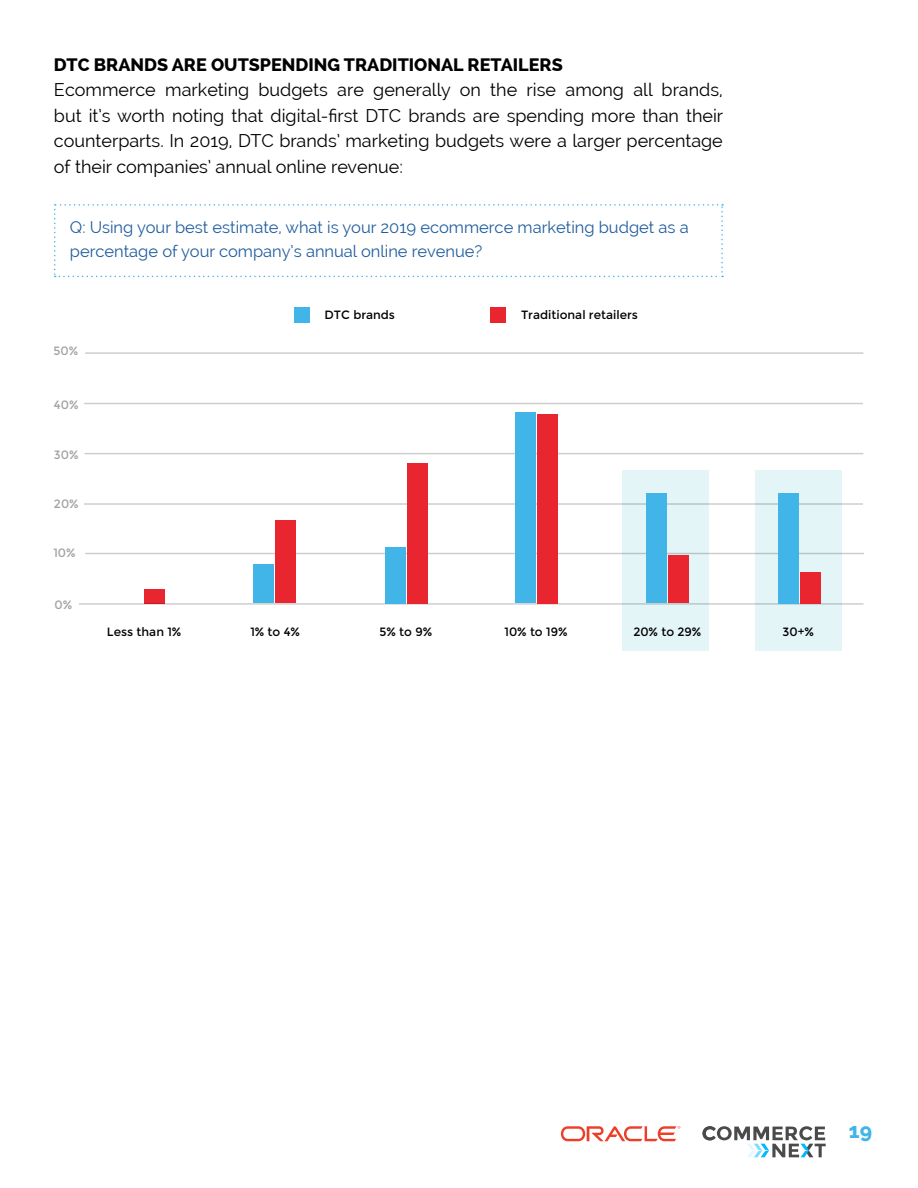
<style>
.page{position:relative;width:918px;height:1188px;background:#fff}
.page>*{position:absolute;margin:0;border:0;box-sizing:border-box;transform-origin:0 0}
.t1{font:800 21px "Raleway";color:#42b5e8}
.t2{font:18px/25.5px "Raleway";color:#000;text-align:justify}
.t3{font:800 18px "Raleway";color:#000}
.t4{font:16.5px/24px "Raleway";color:#215e9e}
.t5{font:12px "Montserrat";color:#000}
.t6{font:12px "Montserrat";color:#a1a3a6}
</style>
<div class="page">
<svg style="left:561px;top:1126px;width:119px;height:15px"></svg>
<svg style="left:703px;top:1126px;width:123px;height:31px"></svg>
<div style="left:623px;top:470px;width:86px;height:180px;background:#e4f5f8"></div>
<div style="left:755px;top:470px;width:86px;height:180px;background:#e4f5f8"></div>
<svg style="left:54px;top:204px;width:669px;height:73px"></svg>
<hr style="left:0;top:529px;width:1px;height:36px;background:#42b5e8">
<hr style="left:0;top:632px;width:1px;height:36px;background:#42b5e8">
<div style="left:144px;top:590px;width:21px;height:14px;background:#e92530"></div>
<div style="left:490px;top:307px;width:16px;height:16px;background:#e92530"></div>
<div style="left:294px;top:307px;width:16px;height:16px;background:#42b5e8"></div>
<hr style="left:79px;top:603px;width:785px;height:2px;background:#000">
<hr style="left:85px;top:553px;width:779px;height:1px;background:#000">
<hr style="left:84px;top:503px;width:779px;height:2px;background:#000">
<hr style="left:85px;top:453px;width:778px;height:1px;background:#000">
<hr style="left:84px;top:403px;width:779px;height:1px;background:#000">
<hr style="left:85px;top:352px;width:778px;height:2px;background:#000">
<div style="left:253px;top:565px;width:21px;height:38px;background:#42b5e8"></div>
<div style="left:275px;top:521px;width:21px;height:82px;background:#e92530"></div>
<div style="left:385px;top:548px;width:21px;height:56px;background:#42b5e8"></div>
<div style="left:407px;top:464px;width:21px;height:140px;background:#e92530"></div>
<div style="left:515px;top:412px;width:20px;height:191px;background:#42b5e8"></div>
<div style="left:537px;top:414px;width:20px;height:189px;background:#e92530"></div>
<div style="left:646px;top:494px;width:21px;height:109px;background:#42b5e8"></div>
<div style="left:668px;top:556px;width:20px;height:47px;background:#e92530"></div>
<div style="left:778px;top:494px;width:21px;height:110px;background:#42b5e8"></div>
<div style="left:800px;top:572px;width:21px;height:32px;background:#e92530"></div>
<p class="t3" style="left:54px;top:54px;width:510px">DTC BRANDS ARE OUTSPENDING TRADITIONAL RETAILERS</p>
<p class="t2" style="left:54px;top:77px;width:671px">Ecommerce marketing budgets are generally on the rise among all brands, but it’s worth noting that digital-first DTC brands are spending more than their counterparts. In 2019, DTC brands’ marketing budgets were a larger percentage of their companies’ annual online revenue:</p>
<p class="t4" style="left:70px;top:215px;width:620px">Q: Using your best estimate, what is your 2019 ecommerce marketing budget as a percentage of your company’s annual online revenue?</p>
<p class="t6" style="left:54px;top:344px;width:26px">50%</p>
<p class="t6" style="left:54px;top:397px;width:26px">40%</p>
<p class="t6" style="left:54px;top:447px;width:26px">30%</p>
<p class="t6" style="left:54px;top:496px;width:26px">20%</p>
<p class="t6" style="left:53px;top:546px;width:24px">10%</p>
<p class="t6" style="left:55px;top:598px;width:19px">0%</p>
<p class="t5" style="left:325px;top:308px;width:72px">DTC brands</p>
<p class="t5" style="left:521px;top:308px;width:118px">Traditional retailers</p>
<p class="t5" style="left:107px;top:624px;width:76px">Less than 1%</p>
<p class="t5" style="left:250px;top:624px;width:51px">1% to 4%</p>
<p class="t5" style="left:380px;top:624px;width:54px">5% to 9%</p>
<p class="t5" style="left:504px;top:624px;width:65px">10% to 19%</p>
<p class="t5" style="left:633px;top:624px;width:70px">20% to 29%</p>
<p class="t5" style="left:783px;top:624px;width:33px">30+%</p>
<p class="t1" style="left:849px;top:1118px;width:25px">19</p>
</div>
